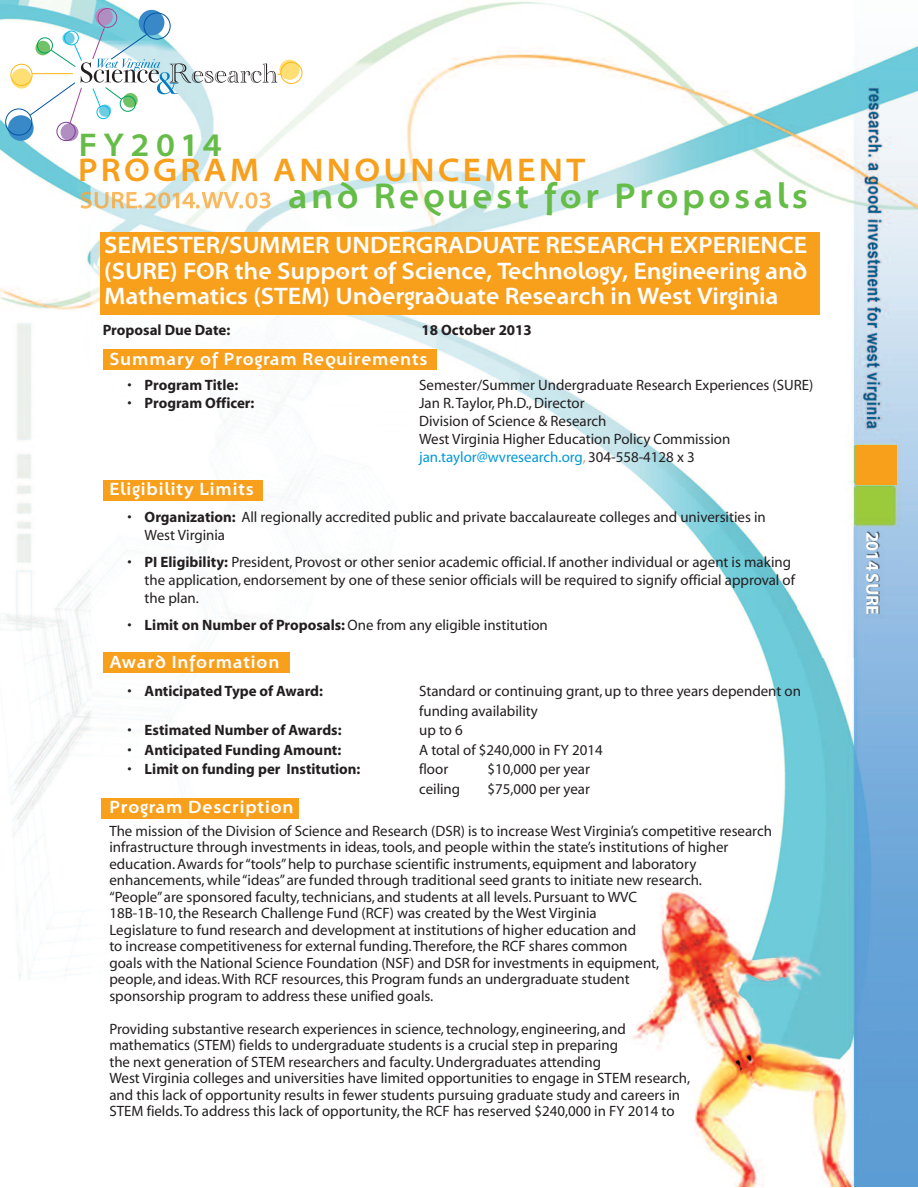
<style>
.page{position:relative;width:918px;height:1188px;background:#fff}
.page>*{position:absolute;margin:0;border:0;box-sizing:border-box;transform-origin:0 0}
.t1{font:700 36px "Santana";letter-spacing:.1em;color:#65bc46}
.t2{font:700 33px "Santana";letter-spacing:.1em;color:#f89f1c}
.t3{font:700 33px "Santana";letter-spacing:.2em;color:#65bc46}
.t4{font:700 24px/25.5px "Santana";color:#fff;text-align:justify}
.t5{font:700 18px "Santana";letter-spacing:.05em;color:#fff}
.t6{font:700 18px "Myriad";letter-spacing:-.02em;color:#fff}
.t7{font:15px/16.5px "Myriad";color:#231f20}
.t8{font:700 15px "Myriad";color:#231f20}
.s1{font-weight:400}
.s2{color:#0099d8}
.s3{color:#d69878}
.s4{font-weight:700}
</style>
<div class="page">
<img style="left:0;top:0;width:918px;height:1186px">
<div style="left:103px;top:652px;width:187px;height:21px;background:#f89f1c"></div>
<div style="left:103px;top:480px;width:160px;height:21px;background:#f89f1c"></div>
<div style="left:103px;top:350px;width:334px;height:20px;background:#f89f1c"></div>
<img style="left:81px;top:192px;width:89px;height:17px">
<div style="left:100px;top:232px;width:719px;height:83px;background:#f89f1c"></div>
<div style="left:101px;top:798px;width:197px;height:21px;background:#f89f1c"></div>
<img style="left:798px;top:527px;width:120px;height:131px">
<div style="left:855px;top:446px;width:42px;height:39px;background:#f89f1c"></div>
<div style="left:11px;top:68px;width:21px;height:21px;background:#ffde74;border-radius:50%"></div>
<div style="left:139px;top:10px;width:25px;height:25px;background:#3989c8;border-radius:50%"></div>
<div style="left:8px;top:115px;width:26px;height:26px;background:#3989c8;border-radius:50%"></div>
<div style="left:61px;top:123px;width:17px;height:18px;background:#b18ec1;border-radius:50%"></div>
<div style="left:95px;top:8px;width:18px;height:18px;background:#b18ec1;border-radius:50%"></div>
<div style="left:98px;top:8px;width:19px;height:20px;border:1px solid #a54499;border-radius:50%"></div>
<div style="left:144px;top:13px;width:27px;height:27px;border:1px solid #0155a5;border-radius:50%"></div>
<div style="left:11px;top:64px;width:21px;height:22px;border:1px solid #fcb814;border-radius:50%"></div>
<div style="left:5px;top:109px;width:27px;height:27px;border:1px solid #0155a5;border-radius:50%"></div>
<div style="left:57px;top:122px;width:19px;height:19px;border:1px solid #7c4099;border-radius:50%"></div>
<div style="left:280px;top:60px;width:20px;height:20px;background:#ffde74;border-radius:50%"></div>
<div style="left:280px;top:62px;width:22px;height:22px;border:1px solid #fcb814;border-radius:50%"></div>
<svg style="left:29px;top:26px;width:252px;height:99px"></svg>
<h2 class="t3" style="left:79px;top:125px;width:145px">FY2014</h2>
<h2 class="t2" style="left:78px;top:150px;width:509px">PROGRAM ANNOUNCEMENT</h2>
<h1 class="t1" style="left:288px;top:175px;width:521px">and Request for Proposals</h1>
<h3 class="t4" style="left:104px;top:233px;width:705px">SEMESTER/SUMMER UNDERGRADUATE RESEARCH EXPERIENCE (SURE) FOR the Support of Science, Technology, Engineering and Mathematics (STEM) Undergraduate Research in West Virginia</h3>
<p class="t8" style="left:103px;top:324px;width:129px">Proposal Due Date:</p>
<p class="t8" style="left:422px;top:324px;width:112px">18 October 2013</p>
<p class="t5" style="left:109px;top:348px;width:320px">Summary of Program Requirements</p>
<p class="t8" style="left:127px;top:379px;width:112px"><span class="s1">•</span> Program Title:</p>
<p class="t7" style="left:419px;top:378px;width:396px">Semester/Summer Undergraduate Research Experiences (SURE)</p>
<p class="t8" style="left:127px;top:397px;width:129px"><span class="s1">•</span> Program Officer:</p>
<p class="t7" style="left:419px;top:395px;width:313px;line-height:18px">Jan R.Taylor, Ph.D.,Director<br>Division of Science &amp; Research<br>West Virginia Higher Education Policy Commission <span class="s2">jan.taylor@wvresearch.org</span><span class="s3">,</span> 304-558-4128 x 3</p>
<p class="t5" style="left:109px;top:478px;width:146px">Eligibility Limits</p>
<p class="t7" style="left:145px;top:509px;width:623px;line-height:18px;text-indent:-17px">• <span class="s4">Organization:</span> All regionally accredited public and private baccalaureate colleges and universities in<br>West Virginia</p>
<p class="t7" style="left:145px;top:554px;width:652px;line-height:18px;text-indent:-17px">• <span class="s4">PI Eligibility:</span> President, Provost or other senior academic official. If another individual or agent is making the application, endorsement by one of these senior officials will be required to signify official approval of the plan.</p>
<p class="t7" style="left:127px;top:618px;width:422px">• <span class="s4">Limit on Number of Proposals:</span> One from any eligible institution</p>
<p class="t5" style="left:109px;top:651px;width:172px">Award Information</p>
<p class="t8" style="left:127px;top:686px;width:197px"><span class="s1">•</span> Anticipated Type of Award:</p>
<p class="t7" style="left:419px;top:683px;width:383px;line-height:19.5px">Standard or continuing grant, up to three years dependent on funding availability</p>
<p class="t8" style="left:127px;top:725px;width:216px"><span class="s1">•</span> Estimated Number of Awards:</p>
<p class="t7" style="left:419px;top:723px;width:45px">upto6</p>
<p class="t8" style="left:127px;top:744px;width:215px"><span class="s1">•</span> Anticipated Funding Amount:</p>
<p class="t7" style="left:419px;top:743px;width:185px">A total of $240,000 in FY 2014</p>
<p class="t8" style="left:127px;top:764px;width:235px"><span class="s1">•</span> Limit on funding per Institution:</p>
<p class="t7" style="left:419px;top:762px;width:31px">floor</p>
<p class="t7" style="left:487px;top:762px;width:104px">$10,000 per year</p>
<p class="t7" style="left:419px;top:782px;width:43px">ceiling</p>
<p class="t7" style="left:487px;top:782px;width:104px">$75,000 per year</p>
<p class="t5" style="left:109px;top:796px;width:186px">Program Description</p>
<p class="t7" style="left:109px;top:824px;width:664px">The mission of the Division of Science and Research (DSR) is to increase West Virginia’s competitive research infrastructure through investments in ideas,tools, and people within the state’s institutions of higher education.Awards for“tools”help to purchase scientific instruments, equipment and laboratory enhancements,while“ideas”are funded through traditional seed grants to initiate new research. “People”are sponsored faculty,technicians, and students at all levels. Pursuant to WVC<br>18B-1B-10,the Research Challenge Fund (RCF) was created by the West Virginia<br>Legislature to fund research and development at institutions of higher education and<br>to increase competitiveness for external funding.Therefore,the RCF shares common<br>goals with the National Science Foundation (NSF) and DSR for investments in equipment,<br>people, and ideas.With RCF resources,this Program funds an undergraduate student<br>sponsorship program to address these unified goals.</p>
<p class="t7" style="left:109px;top:1022px;width:582px">Providing substantive research experiences in science,technology, engineering, and mathematics (STEM) fields to undergraduate students is a crucial step in preparing<br>the next generation of STEM researchers and faculty.Undergraduates attending<br>West Virginia colleges and universities have limited opportunities to engage in STEM research, and this lack of opportunity results in fewer students pursuing graduate study and careers in STEM fields.To address this lack of opportunity,the RCF has reserved $240,000 in FY 2014 to</p>
<p class="t6" style="left:879px;top:532px;width:84px;rotate:90deg">2014 SURE</p>
</div>
